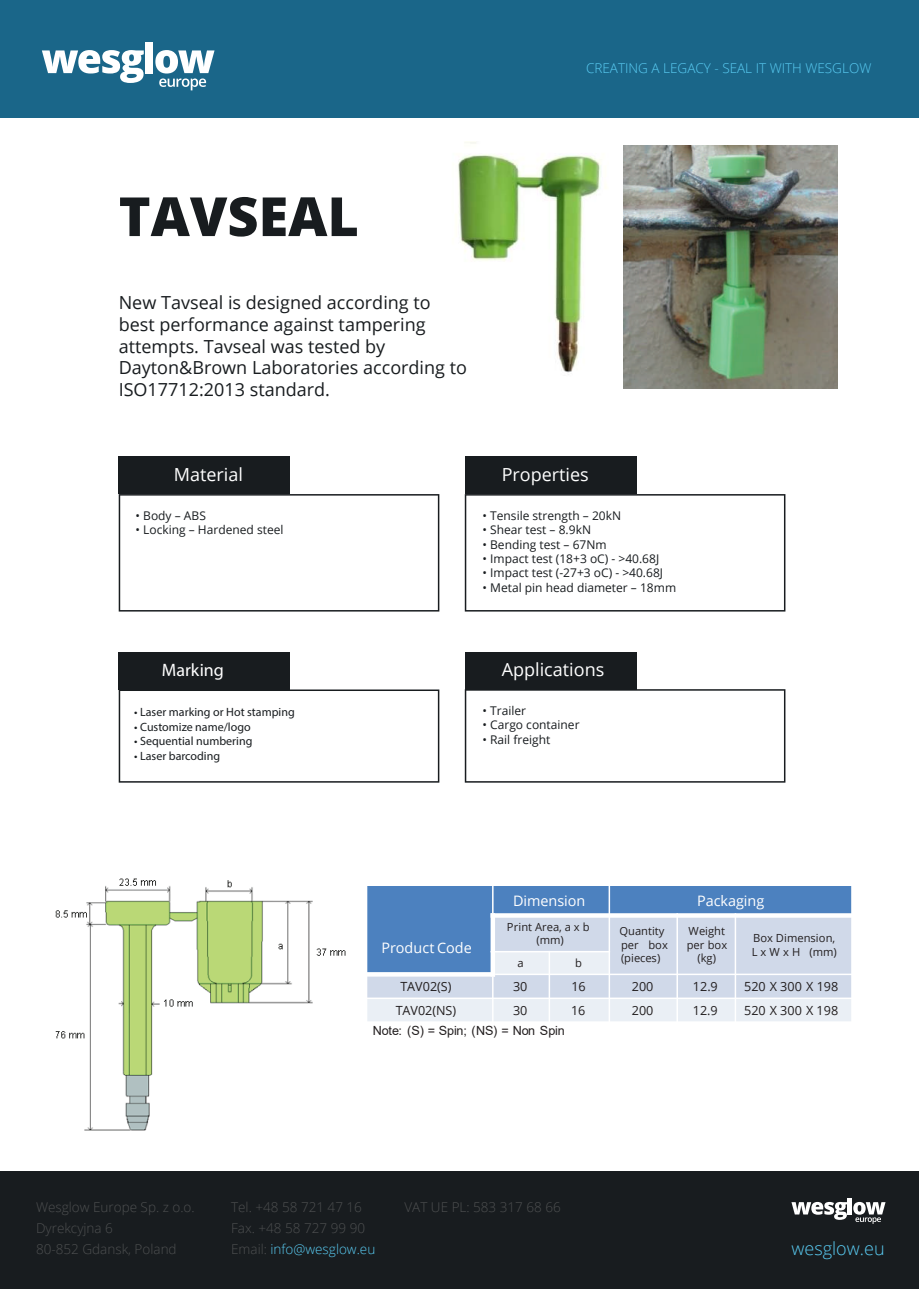
<style>
.page{position:relative;width:919px;height:1289px;background:#fff}
.page>*{position:absolute;margin:0;border:0;box-sizing:border-box;transform-origin:0 0}
.t1{font:800 54px "Open Sans";color:#181c1f}
.t2{font:18px/21.6px "Open Sans";color:#181c1f}
.t3{font:18px "Open Sans";color:#fff}
.t4{font:300 18px "Open Sans";color:#59cbf2}
.t5{font:18px "Myriad Pro";color:#fff}
.t6{font:14.4px "Open Sans";letter-spacing:-.005em;color:#fff}
.t7{font:300 13.5px/21px "Open Sans";color:#4e5051}
.t8{font:300 13.5px "Open Sans";color:#59cbf2}
.t9{font:12.6px "Open Sans";color:#231f20}
.t10{font:12.6px "Arial";letter-spacing:-.01em;color:#231f20}
.t11{font:12px "Open Sans";color:#181c1f}
.t12{font:12px "Myriad Pro";color:#181c1f}
.t13{font:11.25px "Open Sans";color:#231f20}
.t14{font:11.1px/13.5px "Open Sans";color:#231f20}
.s1{color:#59cbf2}
</style>
<div class="page">
<div style="left:0;top:0;width:918px;height:118px;background:#1a6689"></div>
<div style="left:0;top:1171px;width:918px;height:117px;background:#181c1f"></div>
<div style="left:366px;top:886px;width:127px;height:88px;background:#4c81bf"></div>
<div style="left:493px;top:886px;width:116px;height:29px;background:#4c81bf"></div>
<div style="left:609px;top:886px;width:242px;height:29px;background:#4c81bf"></div>
<div style="left:493px;top:915px;width:116px;height:36px;background:#d0d9e9"></div>
<div style="left:609px;top:915px;width:68px;height:59px;background:#d0d9e9"></div>
<div style="left:677px;top:915px;width:58px;height:59px;background:#d0d9e9"></div>
<div style="left:735px;top:915px;width:116px;height:59px;background:#d0d9e9"></div>
<div style="left:493px;top:951px;width:56px;height:23px;background:#eaeff5"></div>
<div style="left:549px;top:951px;width:60px;height:23px;background:#eaeff5"></div>
<div style="left:366px;top:974px;width:127px;height:24px;background:#d0d9e9"></div>
<div style="left:493px;top:974px;width:56px;height:24px;background:#d0d9e9"></div>
<div style="left:549px;top:974px;width:60px;height:24px;background:#d0d9e9"></div>
<div style="left:609px;top:974px;width:68px;height:24px;background:#d0d9e9"></div>
<div style="left:677px;top:974px;width:58px;height:24px;background:#d0d9e9"></div>
<div style="left:735px;top:974px;width:116px;height:24px;background:#d0d9e9"></div>
<div style="left:366px;top:998px;width:127px;height:24px;background:#eaeff5"></div>
<div style="left:493px;top:998px;width:56px;height:24px;background:#eaeff5"></div>
<div style="left:549px;top:998px;width:60px;height:24px;background:#eaeff5"></div>
<div style="left:609px;top:998px;width:68px;height:24px;background:#eaeff5"></div>
<div style="left:677px;top:998px;width:58px;height:24px;background:#eaeff5"></div>
<div style="left:735px;top:998px;width:116px;height:24px;background:#eaeff5"></div>
<svg style="left:492px;top:886px;width:1px;height:27px"></svg>
<div style="left:490px;top:913px;width:5px;height:63px;background:#fff"></div>
<hr style="left:492px;top:976px;width:1px;height:46px;background:#fff">
<hr style="left:548px;top:950px;width:2px;height:72px;background:#fff">
<hr style="left:608px;top:885px;width:2px;height:137px;background:#fff">
<hr style="left:676px;top:913px;width:2px;height:109px;background:#fff">
<hr style="left:734px;top:913px;width:2px;height:109px;background:#fff">
<svg style="left:490px;top:913px;width:361px;height:4px"></svg>
<hr style="left:490px;top:950px;width:120px;height:2px;background:#fff">
<svg style="left:367px;top:972px;width:124px;height:4px"></svg>
<hr style="left:495px;top:973px;width:357px;height:2px;background:#fff">
<hr style="left:366px;top:997px;width:486px;height:2px;background:#fff">
<hr style="left:366px;top:885px;width:1px;height:137px;background:#fff">
<hr style="left:366px;top:1021px;width:486px;height:1px;background:#fff">
<svg style="left:42px;top:50px;width:102px;height:33px"></svg>
<div style="left:145px;top:42px;width:8px;height:31px;background:#fff"></div>
<svg style="left:155px;top:50px;width:59px;height:40px"></svg>
<svg style="left:791px;top:1201px;width:55px;height:18px"></svg>
<hr style="left:847px;top:1197px;width:4px;height:17px;background:#fff">
<svg style="left:853px;top:1201px;width:32px;height:22px"></svg>
<div style="left:119px;top:457px;width:171px;height:37px;background:#181c1f"></div>
<svg style="left:119px;top:494px;width:320px;height:117px"></svg>
<div style="left:465px;top:457px;width:171px;height:37px;background:#181c1f"></div>
<svg style="left:465px;top:494px;width:320px;height:117px"></svg>
<div style="left:119px;top:652px;width:171px;height:37px;background:#181c1f"></div>
<svg style="left:119px;top:689px;width:320px;height:93px"></svg>
<div style="left:465px;top:652px;width:171px;height:37px;background:#181c1f"></div>
<svg style="left:465px;top:689px;width:320px;height:93px"></svg>
<img style="left:458px;top:142px;width:198px;height:247px">
<img style="left:55px;top:878px;width:291px;height:253px">
<img style="left:623px;top:146px;width:214px;height:242px">
<p class="t8" style="left:586px;top:59px;width:287px">CREATING A LEGACY - SEAL IT WITH WESGLOW</p>
<h1 class="t1" style="left:119px;top:175px;width:242px">TAVSEAL</h1>
<h2 class="t2" style="left:119px;top:291px;width:350px">New Tavseal is designed according to best performance against tampering attempts. Tavseal was tested by Dayton&amp;Brown Laboratories according to ISO17712:2013 standard.</h2>
<h2 class="t3" style="left:174px;top:462px;width:71px">Material</h2>
<p class="t11" style="left:136px;top:507px;width:72px">• Body – ABS</p>
<p class="t11" style="left:136px;top:521px;width:149px">• Locking – Hardened steel</p>
<h2 class="t5" style="left:162px;top:659px;width:64px">Marking</h2>
<p class="t12" style="left:134px;top:705px;width:162px">• Laser marking or Hot stamping</p>
<p class="t12" style="left:134px;top:719px;width:118px">• Customize name/logo</p>
<p class="t12" style="left:134px;top:733px;width:120px">• Sequential numbering</p>
<p class="t12" style="left:134px;top:748px;width:87px">• Laser barcoding</p>
<h2 class="t3" style="left:501px;top:462px;width:89px">Properties</h2>
<p class="t11" style="left:482px;top:507px;width:140px">• Tensile strength – 20kN</p>
<p class="t11" style="left:482px;top:521px;width:110px">• Shear test – 8.9kN</p>
<p class="t11" style="left:482px;top:536px;width:126px">• Bending test – 67Nm</p>
<p class="t11" style="left:482px;top:550px;width:178px">• Impact test (18+3 oC) - &gt;40.68J</p>
<p class="t11" style="left:482px;top:564px;width:182px">• Impact test (-27+3 oC) - &gt;40.68J</p>
<p class="t11" style="left:482px;top:579px;width:195px">• Metal pin head diameter – 18mm</p>
<h2 class="t3" style="left:501px;top:657px;width:104px">Applications</h2>
<p class="t11" style="left:482px;top:702px;width:45px">• Trailer</p>
<p class="t11" style="left:482px;top:716px;width:98px">• Cargo container</p>
<p class="t11" style="left:482px;top:731px;width:69px">• Rail freight</p>
<p class="t6" style="left:381px;top:938px;width:92px">Product Code</p>
<p class="t6" style="left:513px;top:890px;width:74px">Dimension</p>
<p class="t6" style="left:697px;top:890px;width:69px">Packaging</p>
<p class="t14" style="left:507px;top:919px;width:84px">Print Area, a x b</p>
<p class="t13" style="left:536px;top:932px;width:29px">(mm)</p>
<p class="t14" style="left:619px;top:924px;width:50px">Quantity per box (pieces)</p>
<p class="t14" style="left:686px;top:924px;width:42px;text-align:center">Weight per box (kg)</p>
<p class="t14" style="left:751px;top:930px;width:87px">Box Dimension,<br>L x W x H (mm)</p>
<p class="t14" style="left:517px;top:955px;width:8px">a</p>
<p class="t14" style="left:575px;top:955px;width:8px">b</p>
<p class="t9" style="left:400px;top:977px;width:52px">TAV02(S)</p>
<p class="t9" style="left:513px;top:977px;width:16px">30</p>
<p class="t9" style="left:571px;top:977px;width:16px">16</p>
<p class="t9" style="left:631px;top:977px;width:23px">200</p>
<p class="t9" style="left:692px;top:977px;width:26px">12.9</p>
<p class="t9" style="left:744px;top:977px;width:95px">520 X 300 X 198</p>
<p class="t9" style="left:396px;top:1001px;width:62px">TAV02(NS)</p>
<p class="t9" style="left:513px;top:1001px;width:16px">30</p>
<p class="t9" style="left:571px;top:1001px;width:16px">16</p>
<p class="t9" style="left:631px;top:1001px;width:23px">200</p>
<p class="t9" style="left:692px;top:1001px;width:26px">12.9</p>
<p class="t9" style="left:744px;top:1001px;width:95px">520 X 300 X 198</p>
<p class="t10" style="left:373px;top:1021px;width:193px">Note: (S) = Spin; (NS) = Non Spin</p>
<p class="t7" style="left:231px;top:1195px;width:146px">Tel. +48 58 721 47 16<br>Fax. +48 58 727 99 90<br>Email: <span class="s1">info@wesglow.eu</span></p>
<p class="t7" style="left:36px;top:1195px;width:160px">Wesglow Europe Sp. z o.o.<br>Dyrekcyjna 6<br>80-852 Gdansk, Poland</p>
<p class="t7" style="left:404px;top:1196px;width:158px">VAT UE PL: 583 317 68 66</p>
<h2 class="t4" style="left:791px;top:1236px;width:95px">wesglow.eu</h2>
</div>
